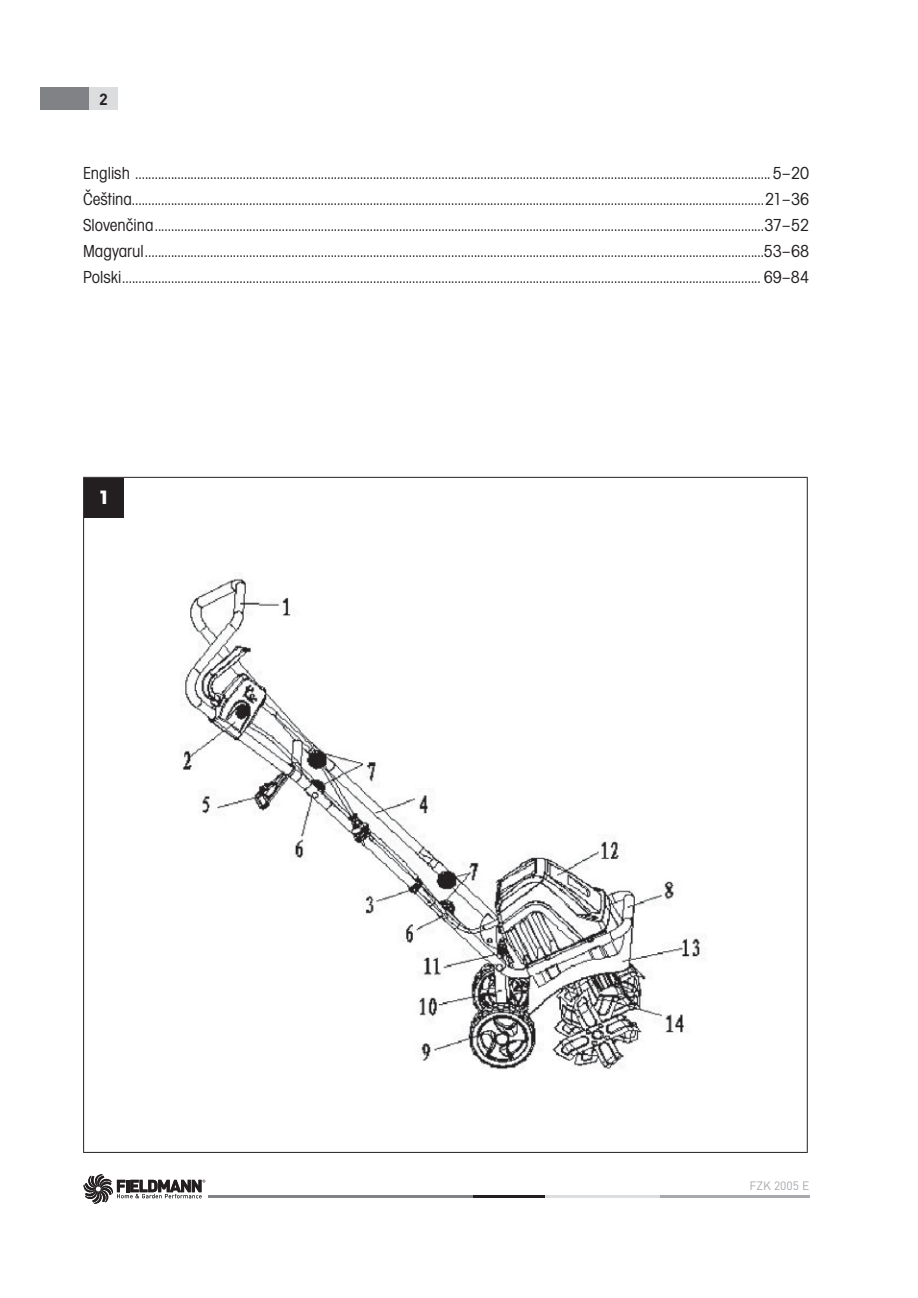
<style>
.page{position:relative;width:918px;height:1298px;background:#fff}
.page>*{position:absolute;margin:0;border:0;box-sizing:border-box;transform-origin:0 0}
.t1{font:700 20px "Avant Gar Got Itc TOT";color:#fff}
.t2{font:18px/26px "Avant Gar Got Itc TOT Boo Con";color:#231f20;text-align:justify}
.t3{font:12px "DIN Pro";color:#a7a9ac}
</style>
<div class="page">
<hr style="left:659px;top:1195px;width:150px;height:3px;background:#a7a9ac">
<hr style="left:544px;top:1195px;width:116px;height:3px;background:#dcddde">
<hr style="left:208px;top:1195px;width:265px;height:3px;background:#808285">
<hr style="left:473px;top:1195px;width:71px;height:3px;background:#231f20">
<svg style="left:83px;top:1174px;width:122px;height:30px"></svg>
<div style="left:40px;top:87px;width:49px;height:23px;background:#808285"></div>
<div style="left:89px;top:87px;width:29px;height:23px;background:#dcddde"></div>
<img style="left:181px;top:573px;width:523px;height:497px">
<hr style="left:83px;top:477px;width:725px;height:1px;background:#231f20">
<hr style="left:83px;top:478px;width:1px;height:674px;background:#231f20">
<hr style="left:807px;top:478px;width:1px;height:674px;background:#231f20">
<hr style="left:83px;top:1152px;width:725px;height:1px;background:#231f20">
<div style="left:84px;top:478px;width:40px;height:40px;background:#231f20"></div>
<p class="t2" style="left:83px;top:159px;width:728px">English ................................................................................................................................................................................................... 5–20<br>Čeština..................................................................................................................................................................................................21–36<br>Slovenčina ...........................................................................................................................................................................................37–52<br>Magyarul ..............................................................................................................................................................................................53–68<br>Polski .................................................................................................................................................................................................... 69–84</p>
<p class="t1" style="left:98px;top:491px;width:13px">1</p>
<p class="t3" style="left:750px;top:1179px;width:61px">FZK 2005 E</p>
</div>
